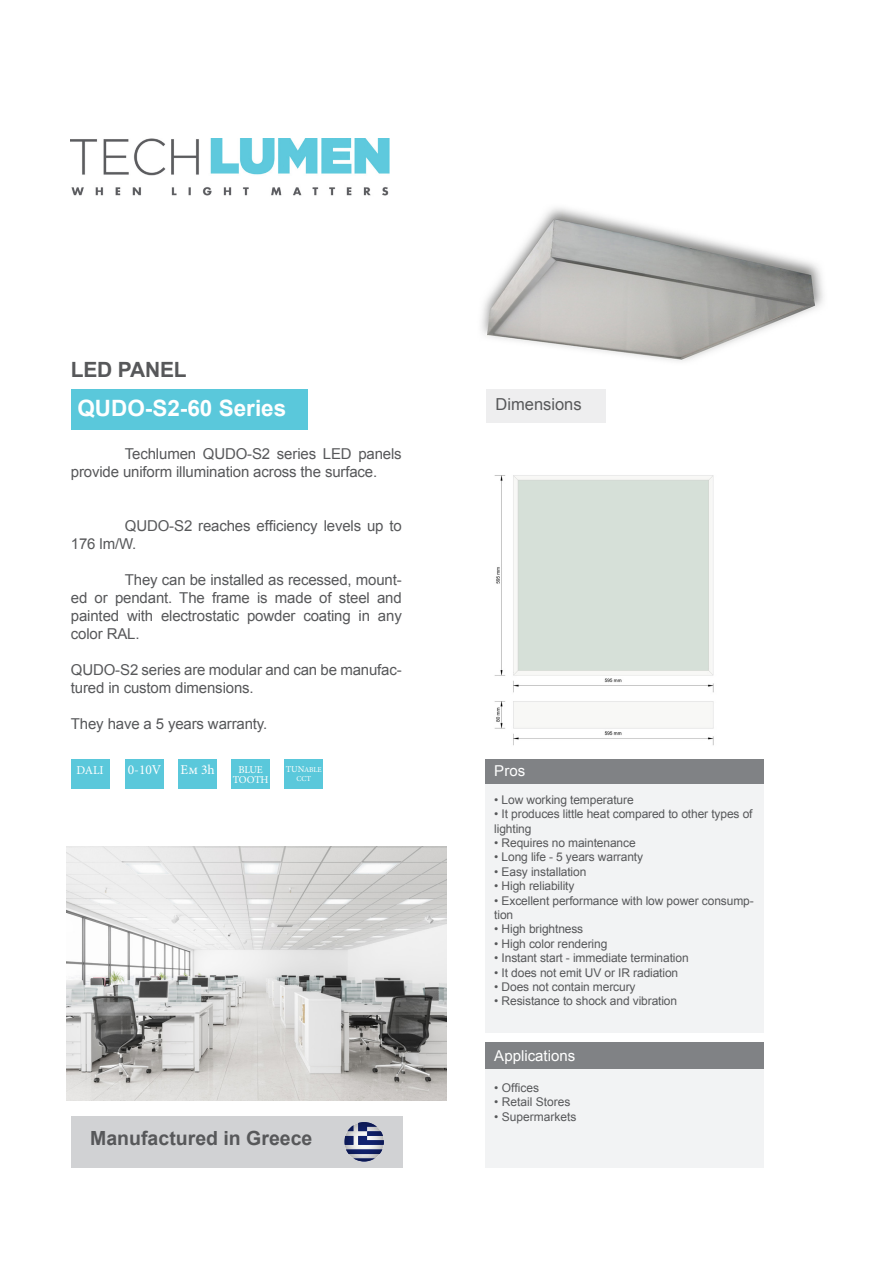
<style>
.page{position:relative;width:893px;height:1263px;background:#fff}
.page>*{position:absolute;margin:0;border:0;box-sizing:border-box;transform-origin:0 0}
.t1{font:700 22.5px "Arial";color:#fff}
.t2{font:700 21px "Arial";letter-spacing:-.01em;color:#57585a}
.t3{font:700 19.5px "Arial";color:#57585a}
.t4{font:16.5px "Arial";color:#57585a}
.t5{font:15px/18px "Arial";letter-spacing:-.01em;color:#57585a}
.t6{font:15px "Arial";color:#fff}
.t7{font:13.5px "Minion Pro";color:#fff}
.t8{font:12px/14.4px "Arial";letter-spacing:-.01em;color:#57585a}
.Paragraph_Style_1{font:12px "Minion Pro";color:#fff}
.t9{font:10.5px/10.5px "Minion Pro";letter-spacing:-.025em;color:#fffefc;text-align:center}
.t10{font:7.5px/9px "Minion Pro";letter-spacing:-.02em;color:#fffefc;text-align:center}
.s1{font-size:9px}
</style>
<div class="page">
<div style="left:71px;top:389px;width:237px;height:41px;background:#5ac8db"></div>
<div style="left:71px;top:1116px;width:331px;height:51px;background:#d1d2d4"></div>
<div style="left:485px;top:759px;width:279px;height:26px;background:#808285"></div>
<div style="left:485px;top:784px;width:279px;height:248px;background:#f2f3f4"></div>
<div style="left:485px;top:1043px;width:279px;height:26px;background:#808285"></div>
<div style="left:485px;top:1069px;width:279px;height:98px;background:#f2f3f4"></div>
<img style="left:344px;top:1122px;width:40px;height:39px">
<div style="left:487px;top:389px;width:119px;height:34px;background:#eeeeef"></div>
<img style="left:481px;top:208px;width:343px;height:153px">
<img style="left:67px;top:847px;width:379px;height:253px">
<div style="left:71px;top:759px;width:38px;height:30px;background:#5ac8db"></div>
<div style="left:125px;top:759px;width:39px;height:30px;background:#5ac8db"></div>
<div style="left:179px;top:759px;width:38px;height:30px;background:#5ac8db"></div>
<div style="left:232px;top:759px;width:38px;height:30px;background:#5ac8db"></div>
<div style="left:285px;top:759px;width:38px;height:30px;background:#5ac8db"></div>
<img style="left:494px;top:475px;width:220px;height:271px">
<img style="left:71px;top:138px;width:319px;height:58px">
<p class="t2" style="left:71px;top:355px;width:117px">LED PANEL</p>
<p class="t1" style="left:77px;top:393px;width:210px">QUDO-S2-60 Series</p>
<p class="t5" style="left:71px;top:445px;width:332px;text-indent:54px">Techlumen QUDO-S2 series LED panels provide uniform illumination across the surface.</p>
<p class="t5" style="left:71px;top:517px;width:332px;text-indent:54px">QUDO-S2 reaches efficiency levels up to<br>176 lm/W.</p>
<p class="t5" style="left:71px;top:571px;width:332px;text-align:justify;text-indent:54px">They can be installed as recessed, mount&shy;ed or pendant. The frame is made of steel and painted with electrostatic powder coating in any color RAL.</p>
<p class="t5" style="left:71px;top:661px;width:332px">QUDO-S2 series are modular and can be manufac&shy;tured in custom dimensions.</p>
<p class="t5" style="left:71px;top:715px;width:198px">They have a 5 years warranty.</p>
<p class="Paragraph_Style_1" style="left:76px;top:762px;width:29px">DALI</p>
<p class="t7" style="left:128px;top:761px;width:35px">0-10V</p>
<p class="t7" style="left:181px;top:761px;width:36px">Em 3h</p>
<p class="t9" style="left:233px;top:764px;width:37px">BLUE<br>TOOTH</p>
<p class="t10" style="left:286px;top:765px;width:37px"><span class="s1">TUN</span>ABLE<br>CCT</p>
<p class="t3" style="left:90px;top:1125px;width:224px">Manufactured in Greece</p>
<p class="t4" style="left:496px;top:393px;width:88px">Dimensions</p>
<p class="t6" style="left:494px;top:761px;width:32px">Pros</p>
<p class="t8" style="left:494px;top:792px;width:141px">• Low working temperature</p>
<p class="t8" style="left:494px;top:807px;width:260px">• It produces little heat compared to other types of lighting</p>
<p class="t8" style="left:494px;top:836px;width:143px">• Requires no maintenance</p>
<p class="t8" style="left:494px;top:850px;width:150px">• Long life - 5 years warranty</p>
<p class="t8" style="left:494px;top:864px;width:94px">• Easy installation</p>
<p class="t8" style="left:494px;top:879px;width:82px">• High reliability</p>
<p class="t8" style="left:494px;top:893px;width:261px">• Excellent performance with low power consump&shy;tion</p>
<p class="t8" style="left:494px;top:922px;width:90px">• High brightness</p>
<p class="t8" style="left:494px;top:936px;width:115px">• High color rendering</p>
<p class="t8" style="left:494px;top:951px;width:196px">• Instant start - immediate termination</p>
<p class="t8" style="left:494px;top:965px;width:185px">• It does not emit UV or IR radiation</p>
<p class="t8" style="left:494px;top:980px;width:143px">• Does not contain mercury</p>
<p class="t8" style="left:494px;top:994px;width:184px">• Resistance to shock and vibration</p>
<p class="t6" style="left:494px;top:1045px;width:82px">Applications</p>
<p class="t8" style="left:494px;top:1081px;width:46px">• Offices</p>
<p class="t8" style="left:494px;top:1095px;width:78px">• Retail Stores</p>
<p class="t8" style="left:494px;top:1109px;width:84px">• Supermarkets</p>
</div>
